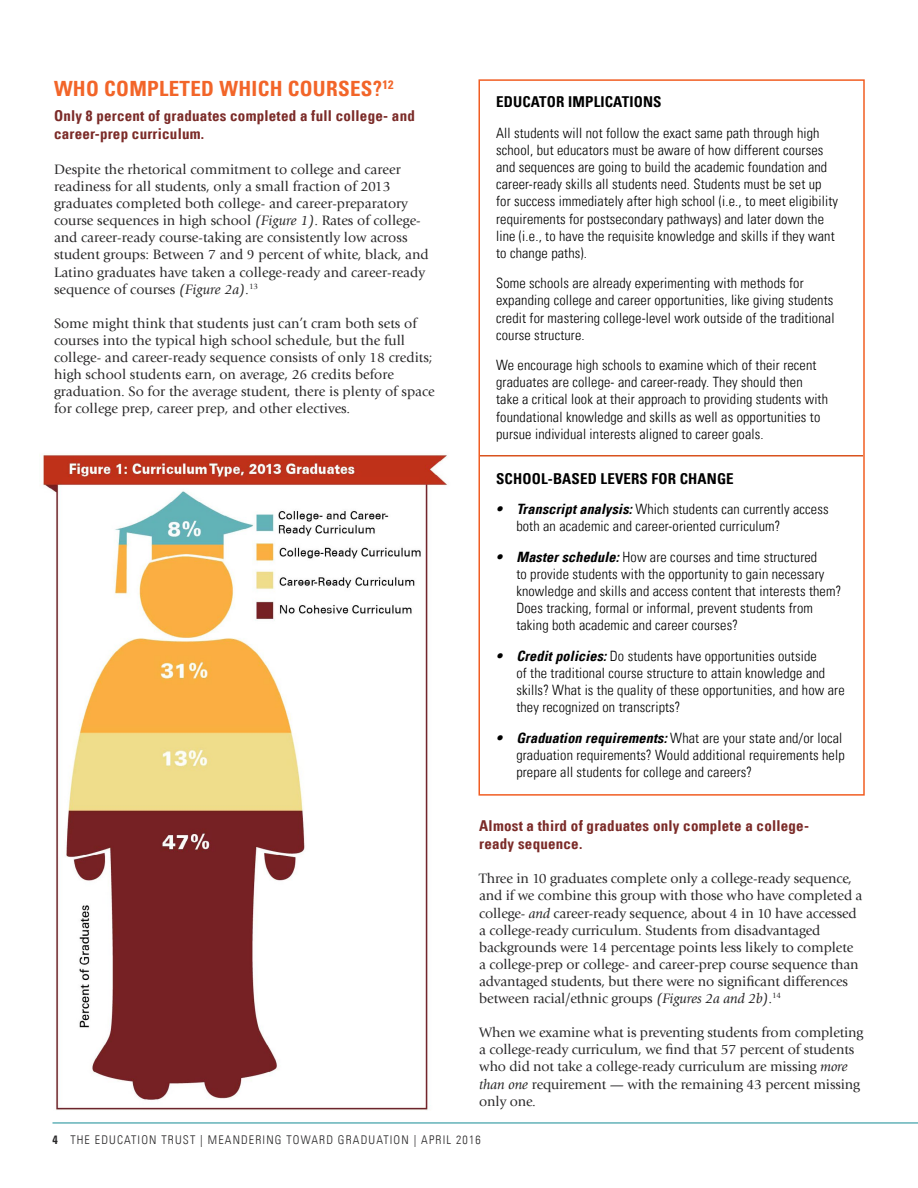
<style>
.page{position:relative;width:918px;height:1188px;background:#fff}
.page>*{position:absolute;margin:0;border:0;box-sizing:border-box;transform-origin:0 0}
.t1{font:700 condensed 21px "Univers LT";letter-spacing:.015em;color:#f26529}
.t2{font:700 condensed 15px/18px "Univers LT";letter-spacing:.015em;color:#7b2b28}
.t3{font:700 condensed 15px "Univers LT";letter-spacing:.01em;color:#000}
.t4{font:300 condensed 14.25px/17.1px "Univers LT";letter-spacing:.01em;color:#000}
.t5{font:14.25px/17.1px "Giovanni";color:#292829}
.t6{font:300 condensed 12px "Univers LT";letter-spacing:.095em;color:#292829}
.s1{font-style:italic}
.s2{font-weight:700;font-style:italic}
.s3{font-weight:700}
</style>
<div class="page">
<img style="left:43px;top:454px;width:405px;height:656px">
<div style="left:478px;top:79px;width:387px;height:717px;border:2px solid #f15d22"></div>
<hr style="left:52px;top:1122px;width:866px;height:2px;background:#63b2b8">
<hr style="left:480px;top:455px;width:383px;height:2px;background:#d9531e">
<h1 class="t1" style="left:54px;top:76px;width:341px">WHO COMPLETED WHICH COURSES?<sup>12</sup></h1>
<p class="t2" style="left:54px;top:106px;width:362px">Only 8 percent of graduates completed a full college- and career-prep curriculum.</p>
<p class="t5" style="left:54px;top:161px;width:376px">Despite the rhetorical commitment to college and career readiness for all students, only a small fraction of 2013 graduates completed both college- and career-preparatory course sequences in high school <span class="s1">(Figure 1)</span>. Rates of college&shy;and career-ready course-taking are consistently low across student groups: Between 7 and 9 percent of white, black, and Latino graduates have taken a college-ready and career-ready sequence of courses <span class="s1">(Figure 2a)</span>.<sup>13</sup></p>
<p class="t5" style="left:54px;top:315px;width:382px">Some might think that students just can’t cram both sets of courses into the typical high school schedule, but the full college- and career-ready sequence consists of only 18 credits; high school students earn, on average, 26 credits before graduation. So for the average student, there is plenty of space for college prep, career prep, and other electives.</p>
<p class="t3" style="left:496px;top:93px;width:167px">EDUCATOR IMPLICATIONS</p>
<p class="t4" style="left:496px;top:124px;width:343px">All students will not follow the exact same path through high school, but educators must be aware of how different courses and sequences are going to build the academic foundation and career-ready skills all students need. Students must be set up for success immediately after high school (i.e., to meet eligibility requirements for postsecondary pathways) and later down the line (i.e., to have the requisite knowledge and skills if they want to change paths).</p>
<p class="t4" style="left:496px;top:275px;width:340px">Some schools are already experimenting with methods for expanding college and career opportunities, like giving students credit for mastering college-level work outside of the traditional course structure.</p>
<p class="t4" style="left:496px;top:357px;width:333px">We encourage high schools to examine which of their recent graduates are college- and career-ready. They should then take a critical look at their approach to providing students with foundational knowledge and skills as well as opportunities to pursue individual interests aligned to career goals.</p>
<p class="t3" style="left:496px;top:469px;width:239px">SCHOOL-BASED LEVERS FOR CHANGE</p>
<p class="t4" style="left:516px;top:501px;width:314px;text-indent:-20px"><span class="s2">• Transcript analysis:</span> Which students can currently access both an academic and career-oriented curriculum?</p>
<p class="t4" style="left:516px;top:548px;width:326px;text-indent:-20px"><span class="s2">• Master schedule:</span> How are courses and time structured<br>to provide students with the opportunity to gain necessary knowledge and skills and access content that interests them?<br>Does tracking, formal or informal, prevent students from taking both academic and career courses?</p>
<p class="t4" style="left:516px;top:647px;width:330px;text-indent:-20px"><span class="s2">• Credit policies:</span> Do students have opportunities outside<br>of the traditional course structure to attain knowledge and skills? What is the quality of these opportunities, and how are they recognized on transcripts?</p>
<p class="t4" style="left:516px;top:729px;width:330px;text-indent:-20px"><span class="s2">• Graduation requirements:</span> What are your state and/or local graduation requirements? Would additional requirements help prepare all students for college and careers?</p>
<p class="t2" style="left:479px;top:817px;width:331px">Almost a third of graduates only complete a college&shy;ready sequence.</p>
<p class="t5" style="left:479px;top:870px;width:385px">Three in 10 graduates complete only a college-ready sequence, and if we combine this group with those who have completed a college- <span class="s1">and</span> career-ready sequence, about 4 in 10 have accessed a college-ready curriculum. Students from disadvantaged backgrounds were 14 percentage points less likely to complete a college-prep or college- and career-prep course sequence than advantaged students, but there were no significant differences between racial/ethnic groups <span class="s1">(Figures 2a and 2b)</span>.<sup>14</sup></p>
<p class="t5" style="left:479px;top:1024px;width:386px">When we examine what is preventing students from completing a college-ready curriculum, we find that 57 percent of students who did not take a college-ready curriculum are missing <span class="s1">more than one</span> requirement — with the remaining 43 percent missing only one.</p>
<p class="t6" style="left:52px;top:1133px;width:430px"><span class="s3">4</span> THE EDUCATION TRUST | MEANDERING TOWARD GRADUATION | APRIL 2016</p>
</div>
